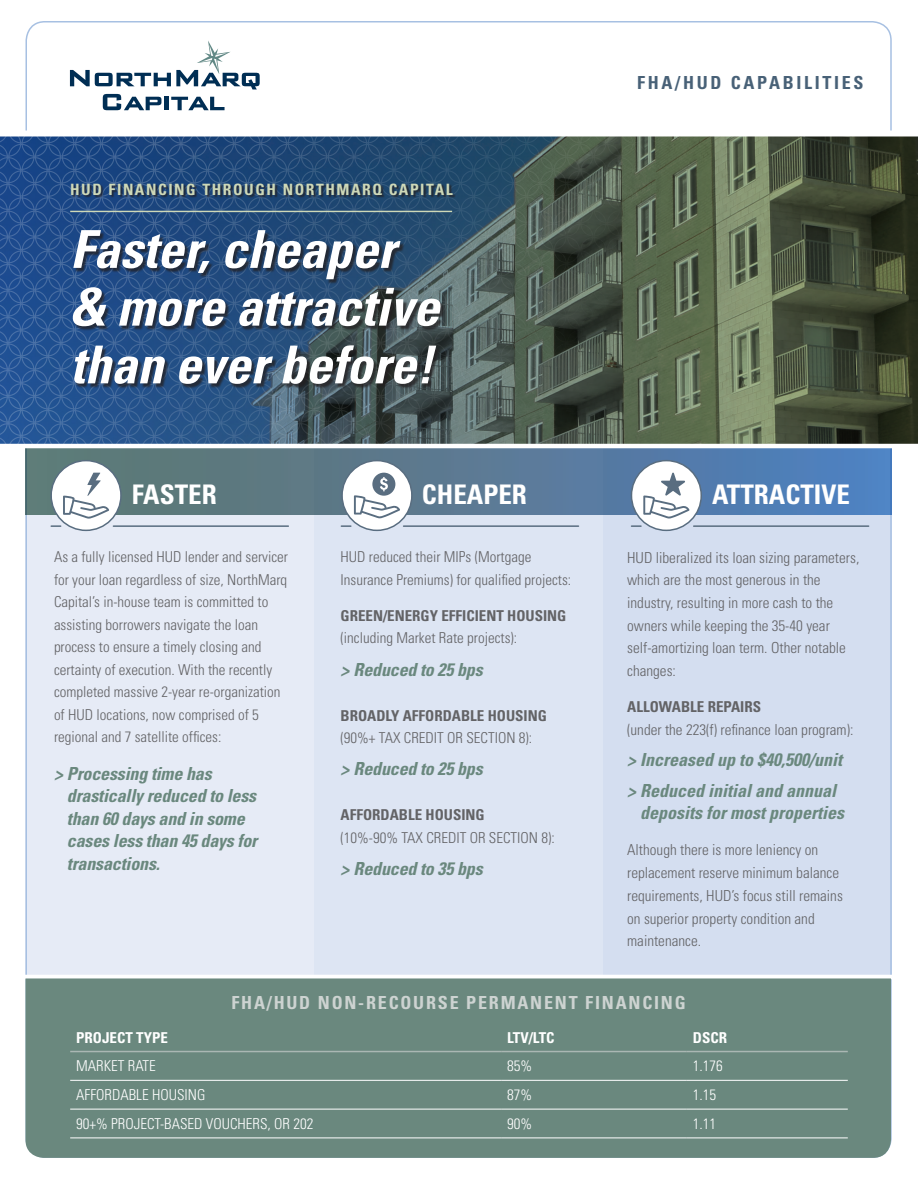
<style>
.page{position:relative;width:918px;height:1188px;background:#fff}
.page>*{position:absolute;margin:0;border:0;box-sizing:border-box;transform-origin:0 0}
.t1{font:italic 700 condensed 52.35px/57.8px "Univers LT Std";color:#fff}
.t2{font:700 condensed 27px "Univers LT Std";color:#fff}
.t3{font:italic 700 condensed 18px/22.5px "Univers LT Std";letter-spacing:-.01em;color:#6a887e}
.t4{font:700 condensed 18px "Univers LT Std";letter-spacing:.1em;color:#cdd3d1}
.t5{font:700 condensed 18px "Univers LT Std";letter-spacing:.15em;color:#486177}
.t6{font:700 condensed 15.6px "Univers LT Std";letter-spacing:.1em;color:#ced8b7}
.t7{font:300 condensed 15.15px/22.8px "Univers LT Std";color:#636366}
.t8{font:300 condensed 15px/22.5px "Univers LT Std";color:#636366}
.t9{font:300 condensed 15px "Univers LT Std";color:#fff}
.t10{font:700 condensed 15px "Univers LT Std";color:#fff}
.t11{font:700 condensed 15px "Univers LT Std";color:#636366}
.s1{font-weight:700}
</style>
<div class="page">
<div style="left:603px;top:448px;width:289px;height:530px;background:#d4def0"></div>
<div style="left:26px;top:448px;width:289px;height:530px;background:#e6ebf6"></div>
<svg style="left:0;top:136px;width:918px;height:308px;background:#445b60"></svg>
<svg style="left:70px;top:41px;width:190px;height:69px"></svg>
<div style="left:315px;top:448px;width:288px;height:530px;background:#dde5f3"></div>
<div style="left:26px;top:447px;width:865px;height:67px;background:linear-gradient(to right,#61786e,#507ebe)"></div>
<svg style="left:51px;top:525px;width:10px;height:2px"></svg>
<hr style="left:113px;top:525px;width:175px;height:2px;background:#596d80">
<div style="left:342px;top:461px;width:70px;height:69px;background:#fff;border-radius:50%"></div>
<svg style="left:354px;top:473px;width:46px;height:45px"></svg>
<div style="left:341px;top:460px;width:72px;height:71px;border:2px solid #596d80;border-radius:50%"></div>
<svg style="left:341px;top:525px;width:10px;height:2px"></svg>
<hr style="left:404px;top:525px;width:175px;height:2px;background:#596d80">
<svg style="left:631px;top:525px;width:10px;height:2px"></svg>
<hr style="left:694px;top:525px;width:175px;height:2px;background:#596d80">
<div style="left:51px;top:461px;width:70px;height:69px;background:#fff;border-radius:50%"></div>
<svg style="left:63px;top:473px;width:46px;height:46px"></svg>
<div style="left:50px;top:460px;width:72px;height:71px;border:2px solid #596d80;border-radius:50%"></div>
<div style="left:631px;top:461px;width:70px;height:69px;background:#fff;border-radius:50%"></div>
<svg style="left:643px;top:473px;width:46px;height:46px"></svg>
<div style="left:631px;top:460px;width:71px;height:71px;border:2px solid #596d80;border-radius:50%"></div>
<div style="left:74px;top:232px;width:371px;height:157px;background:#231f20;opacity:.75"></div>
<div style="left:72px;top:184px;width:384px;height:15px;background:#231f20;opacity:.75"></div>
<hr style="left:70px;top:211px;width:382px;height:1px;background:#ced8b7">
<hr style="left:0;top:975px;width:918px;height:4px;background:#fff">
<div style="left:26px;top:978px;width:865px;height:180px;background:#6a887e"></div>
<hr style="left:70px;top:1138px;width:431px;height:1px;background:#fff">
<hr style="left:501px;top:1138px;width:186px;height:1px;background:#fff">
<hr style="left:687px;top:1138px;width:161px;height:1px;background:#fff">
<hr style="left:70px;top:1109px;width:431px;height:1px;background:#fff">
<hr style="left:501px;top:1109px;width:186px;height:1px;background:#fff">
<hr style="left:687px;top:1109px;width:161px;height:1px;background:#fff">
<hr style="left:70px;top:1080px;width:431px;height:1px;background:#fff">
<hr style="left:501px;top:1080px;width:186px;height:1px;background:#fff">
<hr style="left:687px;top:1080px;width:161px;height:1px;background:#fff">
<hr style="left:70px;top:1051px;width:431px;height:1px;background:#aab7b3">
<hr style="left:501px;top:1051px;width:186px;height:1px;background:#aab7b3">
<hr style="left:687px;top:1051px;width:161px;height:1px;background:#aab7b3">
<hr style="left:0;top:444px;width:918px;height:4px;background:#fff">
<p class="t6" style="left:70px;top:180px;width:384px">HUD FINANCING THROUGH NORTHMARQ CAPITAL</p>
<p class="t1" style="left:70px;top:221px;width:371px">Faster, cheaper &amp; more attractive than ever before!</p>
<p class="t5" style="left:637px;top:71px;width:228px">FHA/HUD CAPABILITIES</p>
<p class="t2" style="left:132px;top:478px;width:87px">FASTER</p>
<p class="t2" style="left:422px;top:478px;width:107px">CHEAPER</p>
<p class="t2" style="left:712px;top:478px;width:139px">ATTRACTIVE</p>
<p class="t8" style="left:54px;top:546px;width:236px">As a fully licensed HUD lender and servicer for your loan regardless of size, NorthMarq Capital’s in-house team is committed to assisting borrowers navigate the loan process to ensure a timely closing and certainty of execution. With the recently completed massive 2-year re-organization of HUD locations, now comprised of 5 regional and 7 satellite offices:</p>
<p class="t3" style="left:67px;top:762px;width:192px;text-indent:-13px">&gt; Processing time has drastically reduced to less than 60 days and in some cases less than 45 days for transactions.</p>
<p class="t8" style="left:341px;top:546px;width:232px">HUD reduced their MIPs (Mortgage<br>Insurance Premiums) for qualified projects:</p>
<p class="t8" style="left:341px;top:604px;width:227px"><span class="s1">GREEN/ENERGY EFFICIENT HOUSING </span>(including Market Rate projects):</p>
<p class="t3" style="left:341px;top:658px;width:144px">&gt; Reduced to 25 bps</p>
<p class="t8" style="left:341px;top:704px;width:208px"><span class="s1">BROADLY AFFORDABLE HOUSING </span>(90%+ TAX CREDIT OR SECTION 8):</p>
<p class="t3" style="left:341px;top:758px;width:144px">&gt; Reduced to 25 bps</p>
<p class="t8" style="left:341px;top:804px;width:216px"><span class="s1">AFFORDABLE HOUSING<br></span>(10%-90% TAX CREDIT OR SECTION 8):</p>
<p class="t3" style="left:341px;top:858px;width:144px">&gt; Reduced to 35 bps</p>
<p class="t7" style="left:627px;top:546px;width:234px">HUD liberalized its loan sizing parameters, which are the most generous in the industry, resulting in more cash to the owners while keeping the 35-40 year self-amortizing loan term. Other notable changes:</p>
<p class="t11" style="left:627px;top:698px;width:135px">ALLOWABLE REPAIRS</p>
<p class="t7" style="left:627px;top:718px;width:228px">(under the 223(f) refinance loan program):</p>
<p class="t3" style="left:627px;top:748px;width:216px">&gt; Increased up to $40,500/unit</p>
<p class="t3" style="left:640px;top:779px;width:205px;text-indent:-13px">&gt; Reduced initial and annual deposits for most properties</p>
<p class="t7" style="left:627px;top:839px;width:217px">Although there is more leniency on replacement reserve minimum balance requirements, HUD’s focus still remains on superior property condition and maintenance.</p>
<p class="t4" style="left:232px;top:991px;width:456px">FHA/HUD NON-RECOURSE PERMANENT FINANCING</p>
<p class="t10" style="left:76px;top:1028px;width:93px">PROJECT TYPE</p>
<p class="t10" style="left:507px;top:1028px;width:49px">LTV/LTC</p>
<p class="t10" style="left:693px;top:1028px;width:36px">DSCR</p>
<p class="t9" style="left:76px;top:1057px;width:81px">MARKET RATE</p>
<p class="t9" style="left:507px;top:1057px;width:26px">85%</p>
<p class="t9" style="left:693px;top:1057px;width:31px">1.176</p>
<p class="t9" style="left:76px;top:1086px;width:131px">AFFORDABLE HOUSING</p>
<p class="t9" style="left:507px;top:1086px;width:26px">87%</p>
<p class="t9" style="left:693px;top:1086px;width:25px">1.15</p>
<p class="t9" style="left:76px;top:1115px;width:239px">90+% PROJECT-BASED VOUCHERS, OR 202</p>
<p class="t9" style="left:507px;top:1115px;width:26px">90%</p>
<p class="t9" style="left:693px;top:1115px;width:25px">1.11</p>
</div>
